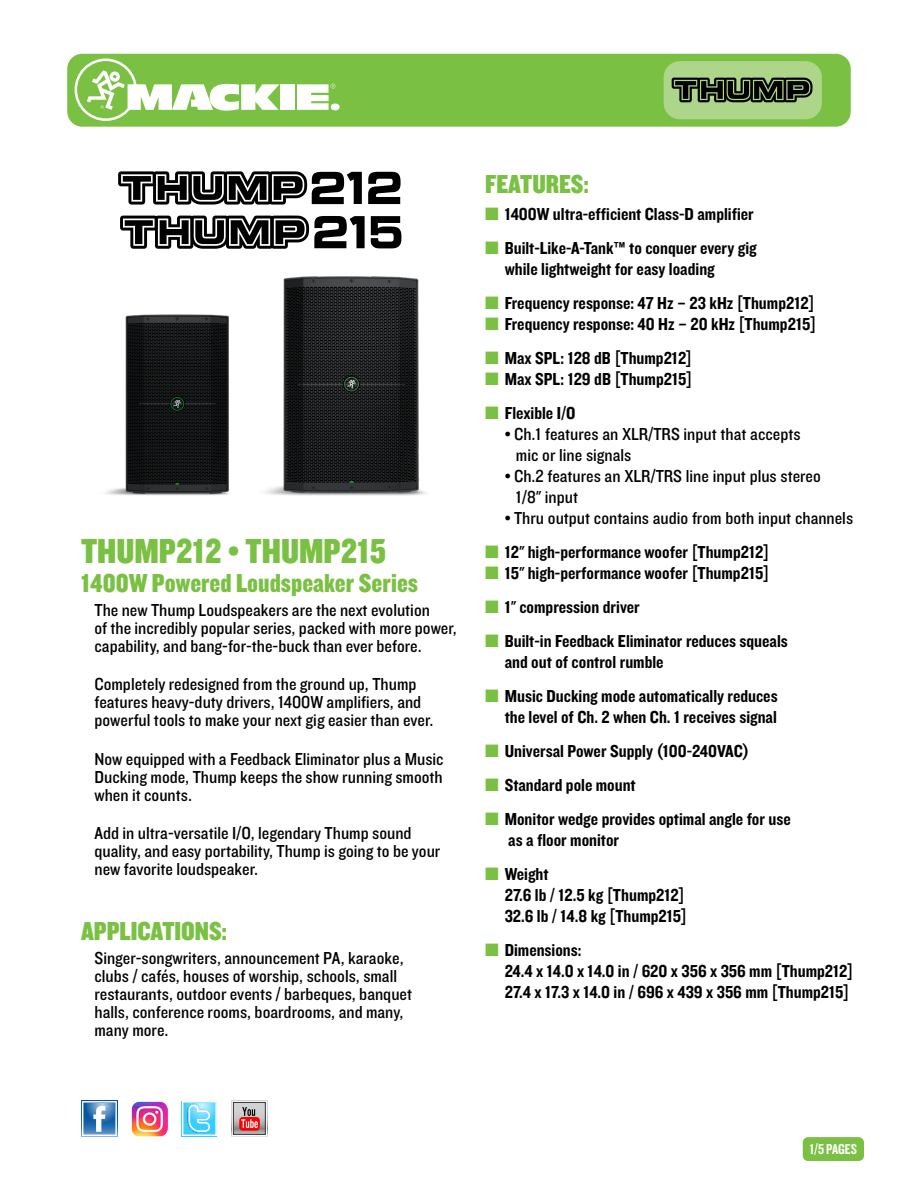
<style>
.page{position:relative;width:918px;height:1188px;background:#fff}
.page>*{position:absolute;margin:0;border:0;box-sizing:border-box;transform-origin:0 0}
.t1{font:36px "Knockout 70 Full Welterwt";color:#7ac143}
.t2{font:27px "Knockout 70 Full Welterwt";color:#7ac143}
.t3{font:18px/18px "Knockout 30 Junior Welterwt";color:#000}
.t4{font:18px/21px "Knockout 50 Welterweight";color:#000}
.t5{font:15px "Knockout 49 Liteweight";letter-spacing:-.005em;color:#fff}
.s1{color:#7ac143}
</style>
<div class="page">
<div style="left:803px;top:1137px;width:61px;height:24px;background:#7ac143;border-radius:5px"></div>
<img style="left:105px;top:314px;width:124px;height:181px">
<img style="left:264px;top:276px;width:162px;height:220px">
<div style="left:67px;top:54px;width:784px;height:73px;background:#7ac143;border-radius:15px"></div>
<div style="left:664px;top:61px;width:158px;height:58px;background:#aed68a;border-radius:16px"></div>
<div style="left:280px;top:84px;width:14px;height:26px;background:#fff"></div>
<div style="left:331px;top:104px;width:9px;height:6px;background:#fff;border-radius:50%"></div>
<svg style="left:297px;top:84px;width:38px;height:26px"></svg>
<svg style="left:75px;top:59px;width:204px;height:62px"></svg>
<svg style="left:672px;top:78px;width:141px;height:24px"></svg>
<svg style="left:81px;top:1101px;width:36px;height:36px"></svg>
<svg style="left:82px;top:1101px;width:35px;height:35px"></svg>
<svg style="left:181px;top:1101px;width:36px;height:36px"></svg>
<svg style="left:182px;top:1101px;width:35px;height:35px"></svg>
<img style="left:132px;top:1101px;width:35px;height:35px">
<svg style="left:231px;top:1100px;width:36px;height:36px"></svg>
<svg style="left:232px;top:1101px;width:35px;height:35px"></svg>
<svg style="left:371px;top:216px;width:30px;height:32px"></svg>
<svg style="left:368px;top:172px;width:33px;height:32px"></svg>
<svg style="left:118px;top:171px;width:244px;height:34px"></svg>
<svg style="left:120px;top:215px;width:245px;height:34px"></svg>
<h1 class="t1" style="left:81px;top:528px;width:307px">THUMP212 • THUMP215</h1>
<h2 class="t2" style="left:81px;top:566px;width:339px">1400W Powered Loudspeaker Series</h2>
<p class="t3" style="left:94px;top:601px;width:364px">The new Thump Loudspeakers are the next evolution<br>of the incredibly popular series, packed with more power, capability, and bang-for-the-buck than ever before.</p>
<p class="t3" style="left:94px;top:675px;width:340px">Completely redesigned from the ground up, Thump features heavy-duty drivers, 1400W amplifiers, and powerful tools to make your next gig easier than ever.</p>
<p class="t3" style="left:94px;top:749px;width:351px;text-align:justify">Now equipped with a Feedback Eliminator plus a Music Ducking mode, Thump keeps the show running smooth when it counts.</p>
<p class="t3" style="left:94px;top:823px;width:347px">Add in ultra-versatile I/O, legendary Thump sound quality, and easy portability, Thump is going to be your new favorite loudspeaker.</p>
<h2 class="t2" style="left:81px;top:913px;width:147px">APPLICATIONS:</h2>
<p class="t3" style="left:94px;top:948px;width:319px">Singer-songwriters, announcement PA, karaoke, clubs / cafés, houses of worship, schools, small restaurants, outdoor events / barbeques, banquet halls, conference rooms, boardrooms, and many, many more.</p>
<h2 class="t2" style="left:485px;top:166px;width:105px">FEATURES:</h2>
<p class="t4" style="left:485px;top:203px;width:270px"><span class="s1">■</span> 1400W ultra-efficient Class-D amplifier</p>
<p class="t4" style="left:505px;top:237px;width:254px;text-indent:-19px"><span class="s1">■</span> Built-Like-A-Tank™ to conquer every gig while lightweight for easy loading</p>
<p class="t4" style="left:485px;top:292px;width:331px"><span class="s1">■</span> Frequency response: 47 Hz – 23 kHz [Thump212]</p>
<p class="t4" style="left:485px;top:313px;width:333px"><span class="s1">■</span> Frequency response: 40 Hz – 20 kHz [Thump215]</p>
<p class="t4" style="left:485px;top:347px;width:209px"><span class="s1">■</span> Max SPL: 128 dB [Thump212]</p>
<p class="t4" style="left:485px;top:368px;width:209px"><span class="s1">■</span> Max SPL: 129 dB [Thump215]</p>
<p class="t4" style="left:485px;top:402px;width:92px"><span class="s1">■</span> Flexible I/O</p>
<p class="t3" style="left:516px;top:423px;width:286px;line-height:21px;text-indent:-11px">• Ch.1 features an XLR/TRS input that accepts mic or line signals</p>
<p class="t3" style="left:516px;top:465px;width:306px;line-height:21px;text-indent:-11px">• Ch.2 features an XLR/TRS line input plus stereo<br>1/8" input</p>
<p class="t3" style="left:505px;top:508px;width:350px">• Thru output contains audio from both input channels</p>
<p class="t4" style="left:485px;top:541px;width:286px"><span class="s1">■</span> 12" high-performance woofer [Thump212]</p>
<p class="t4" style="left:485px;top:562px;width:286px"><span class="s1">■</span> 15" high-performance woofer [Thump215]</p>
<p class="t4" style="left:485px;top:596px;width:156px"><span class="s1">■</span> 1" compression driver</p>
<p class="t4" style="left:505px;top:630px;width:285px;text-indent:-19px"><span class="s1">■</span> Built-in Feedback Eliminator reduces squeals and out of control rumble</p>
<p class="t4" style="left:485px;top:685px;width:294px;text-align:right"><span class="s1">■</span> Music Ducking mode automatically reduces the level of Ch. 2 when Ch. 1 receives signal</p>
<p class="t4" style="left:485px;top:740px;width:266px"><span class="s1">■</span> Universal Power Supply (100-240VAC)</p>
<p class="t4" style="left:485px;top:774px;width:152px"><span class="s1">■</span> Standard pole mount</p>
<p class="t4" style="left:508px;top:807px;width:284px;text-indent:-23px"><span class="s1">■</span> Monitor wedge provides optimal angle for use as a floor monitor</p>
<p class="t4" style="left:505px;top:862px;width:184px;text-indent:-19px"><span class="s1">■</span> Weight<br>27.6 lb / 12.5 kg [Thump212]<br>32.6 lb / 14.8 kg [Thump215]</p>
<p class="t4" style="left:505px;top:938px;width:350px;text-indent:-19px"><span class="s1">■</span> Dimensions:<br>24.4 x 14.0 x 14.0 in / 620 x 356 x 356 mm [Thump212]<br>27.4 x 17.3 x 14.0 in / 696 x 439 x 356 mm [Thump215]</p>
<p class="t5" style="left:810px;top:1140px;width:49px">1/5 PAGES</p>
</div>
